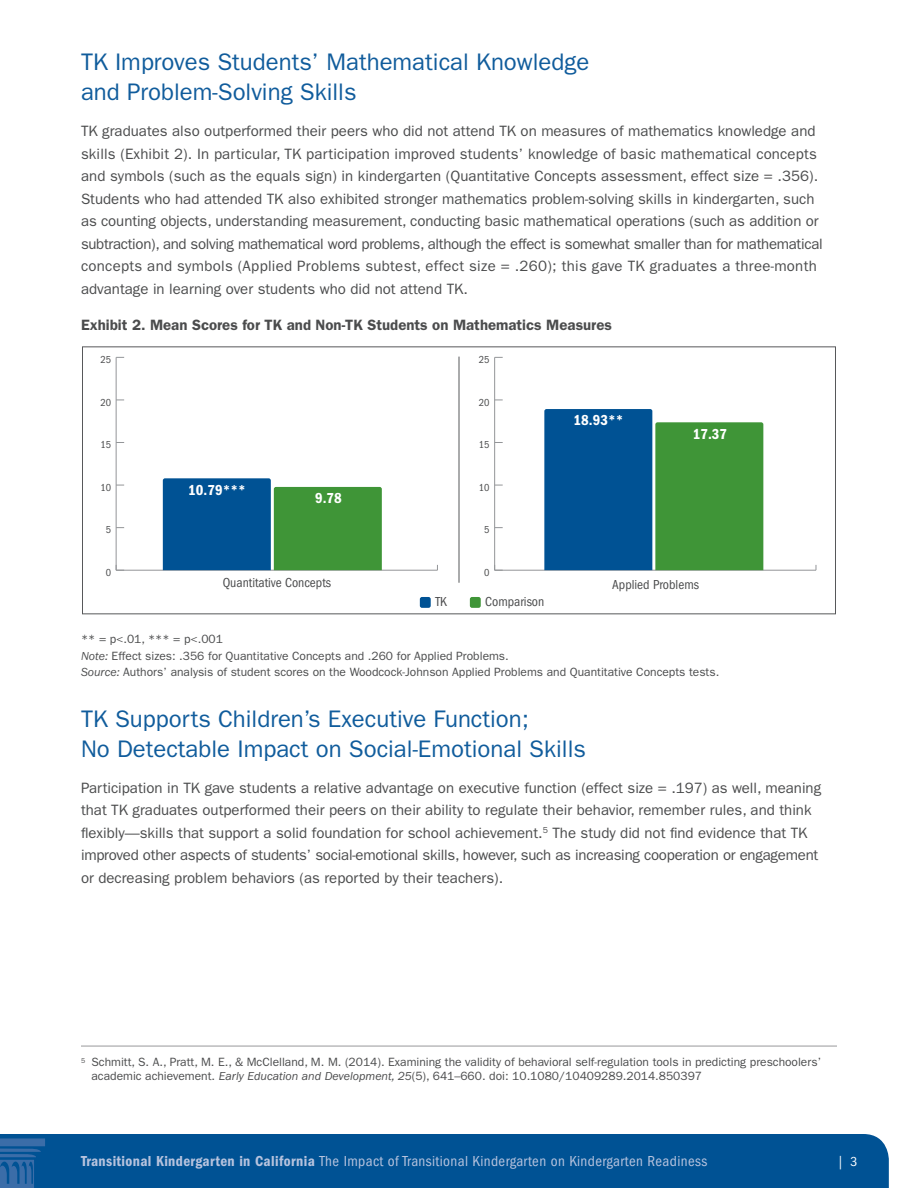
<style>
.page{position:relative;width:918px;height:1188px;background:#fff}
.page>*{position:absolute;margin:0;border:0;box-sizing:border-box;transform-origin:0 0}
.Header_2{font:24px/30px "ITC Franklin Gothic Std";color:#105c9c}
.Paragraphs{font:15px/22.5px "ITC Franklin Gothic Std";color:#4b4c4d}
.t1{font:condensed 15px "ITC Franklin Gothic Std";letter-spacing:.025em;color:#b7c3de}
.Paragraphs-2{font:600 15px "ITC Franklin Gothic Std";color:#4b4c4d}
.t2{font:15px "ITC Franklin Gothic Std Dm Cd";color:#fff}
.t3{font:condensed 13.5px "ITC Franklin Gothic Std";color:#4b4c4d}
.t4{font:condensed 13.5px "ITC Franklin Gothic Std";color:#fff}
.Footnote_1{font:12px/13.5px "ITC Franklin Gothic Std";color:#4b4c4d}
.note_source{font:12px "ITC Franklin Gothic Std";color:#4b4c4d}
.t5{font:condensed 10.5px "ITC Franklin Gothic Std";color:#4b4c4d}
.s1{font-style:italic}
.s2{font-family:"ITC Franklin Gothic Std Dm Cd";font-stretch:normal}
</style>
<div class="page">
<div style="left:0;top:1134px;width:889px;height:54px;background:#005294"></div>
<svg style="left:0;top:1138px;width:45px;height:50px;background:#22619f"></svg>
<hr style="left:81px;top:1046px;width:756px;height:1px;background:#99989b">
<div style="left:420px;top:597px;width:11px;height:11px;background:#005294;border-radius:2px"></div>
<div style="left:470px;top:597px;width:11px;height:11px;background:#3f9537;border-radius:2px"></div>
<div style="left:82px;top:347px;width:754px;height:267px;border:1px solid #57585a"></div>
<hr style="left:459px;top:357px;width:1px;height:226px;background:#57585a">
<hr style="left:495px;top:570px;width:321px;height:1px;background:#939598">
<hr style="left:494px;top:357px;width:1px;height:213px;background:#939598">
<svg style="left:494px;top:565px;width:9px;height:6px"></svg>
<svg style="left:544px;top:409px;width:219px;height:161px;background:#2a7970"></svg>
<hr style="left:116px;top:570px;width:321px;height:1px;background:#939598">
<hr style="left:116px;top:357px;width:1px;height:213px;background:#939598">
<svg style="left:116px;top:565px;width:8px;height:6px"></svg>
<svg style="left:163px;top:478px;width:219px;height:92px;background:#2c7a71"></svg>
<p class="Header_2" style="left:81px;top:47px;width:510px">TK Improves Students’ Mathematical Knowledge and Problem-Solving Skills</p>
<p class="Paragraphs" style="left:81px;top:120px;width:743px">TK graduates also outperformed their peers who did not attend TK on measures of mathematics knowledge and skills (Exhibit 2). In particular, TK participation improved students’ knowledge of basic mathematical concepts and symbols (such as the equals sign) in kindergarten (Quantitative Concepts assessment, effect size = .356).<br>Students who had attended TK also exhibited stronger mathematics problem-solving skills in kindergarten, such as counting objects, understanding measurement, conducting basic mathematical operations (such as addition or subtraction), and solving mathematical word problems, although the effect is somewhat smaller than for mathematical concepts and symbols (Applied Problems subtest, effect size = .260); this gave TK graduates a three-month advantage in learning over students who did not attend TK.</p>
<p class="Paragraphs-2" style="left:81px;top:316px;width:533px">Exhibit 2. Mean Scores for TK and Non-TK Students on Mathematics Measures</p>
<p class="t5" style="left:100px;top:354px;width:12px">25</p>
<p class="t5" style="left:479px;top:354px;width:12px">25</p>
<p class="t5" style="left:100px;top:396px;width:12px">20</p>
<p class="t5" style="left:479px;top:396px;width:12px">20</p>
<p class="t2" style="left:574px;top:411px;width:51px">18.93**</p>
<p class="t2" style="left:693px;top:425px;width:36px">17.37</p>
<p class="t5" style="left:100px;top:439px;width:12px">15</p>
<p class="t5" style="left:479px;top:439px;width:12px">15</p>
<p class="t5" style="left:100px;top:481px;width:12px">10</p>
<p class="t2" style="left:188px;top:481px;width:59px">10.79***</p>
<p class="t2" style="left:315px;top:489px;width:28px">9.78</p>
<p class="t5" style="left:479px;top:481px;width:12px">10</p>
<p class="t5" style="left:106px;top:524px;width:7px">5</p>
<p class="t5" style="left:484px;top:524px;width:7px">5</p>
<p class="t5" style="left:106px;top:566px;width:7px">0</p>
<p class="t5" style="left:484px;top:566px;width:7px">0</p>
<p class="t3" style="left:223px;top:575px;width:110px">Quantitative Concepts</p>
<p class="t3" style="left:612px;top:577px;width:88px">Applied Problems</p>
<p class="t3" style="left:435px;top:594px;width:13px">TK</p>
<p class="t3" style="left:485px;top:594px;width:61px">Comparison</p>
<p class="note_source" style="left:81px;top:632px;width:143px">** = p&lt;.01, *** = p&lt;.001</p>
<p class="note_source" style="left:81px;top:649px;width:429px"><span class="s1">Note:</span> Effect sizes: .356 for Quantitative Concepts and .260 for Applied Problems.</p>
<p class="note_source" style="left:81px;top:665px;width:640px"><span class="s1">Source:</span> Authors’ analysis of student scores on the Woodcock-Johnson Applied Problems and Quantitative Concepts tests.</p>
<p class="Header_2" style="left:81px;top:704px;width:506px">TK Supports Children’s Executive Function;<br>No Detectable Impact on Social-Emotional Skills</p>
<p class="Paragraphs" style="left:81px;top:776px;width:742px">Participation in TK gave students a relative advantage on executive function (effect size = .197) as well, meaning that TK graduates outperformed their peers on their ability to regulate their behavior, remember rules, and think flexibly—skills that support a solid foundation for school achievement.<sup>5</sup> The study did not find evidence that TK improved other aspects of students’ social-emotional skills, however, such as increasing cooperation or engagement or decreasing problem behaviors (as reported by their teachers).</p>
<p class="Footnote_1" style="left:92px;top:1056px;width:731px;text-indent:-10px"><sup>5</sup> Schmitt, S. A., Pratt, M. E., &amp; McClelland, M. M. (2014). Examining the validity of behavioral self-regulation tools in predicting preschoolers’ academic achievement. <span class="s1">Early Education and Development, 25</span>(5), 641–660. doi: 10.1080/10409289.2014.850397</p>
<p class="t1" style="left:81px;top:1153px;width:628px"><span class="s2">Transitional Kindergarten in California</span> The Impact of Transitional Kindergarten on Kindergarten Readiness</p>
<p class="t4" style="left:837px;top:1154px;width:22px">| 3</p>
</div>
